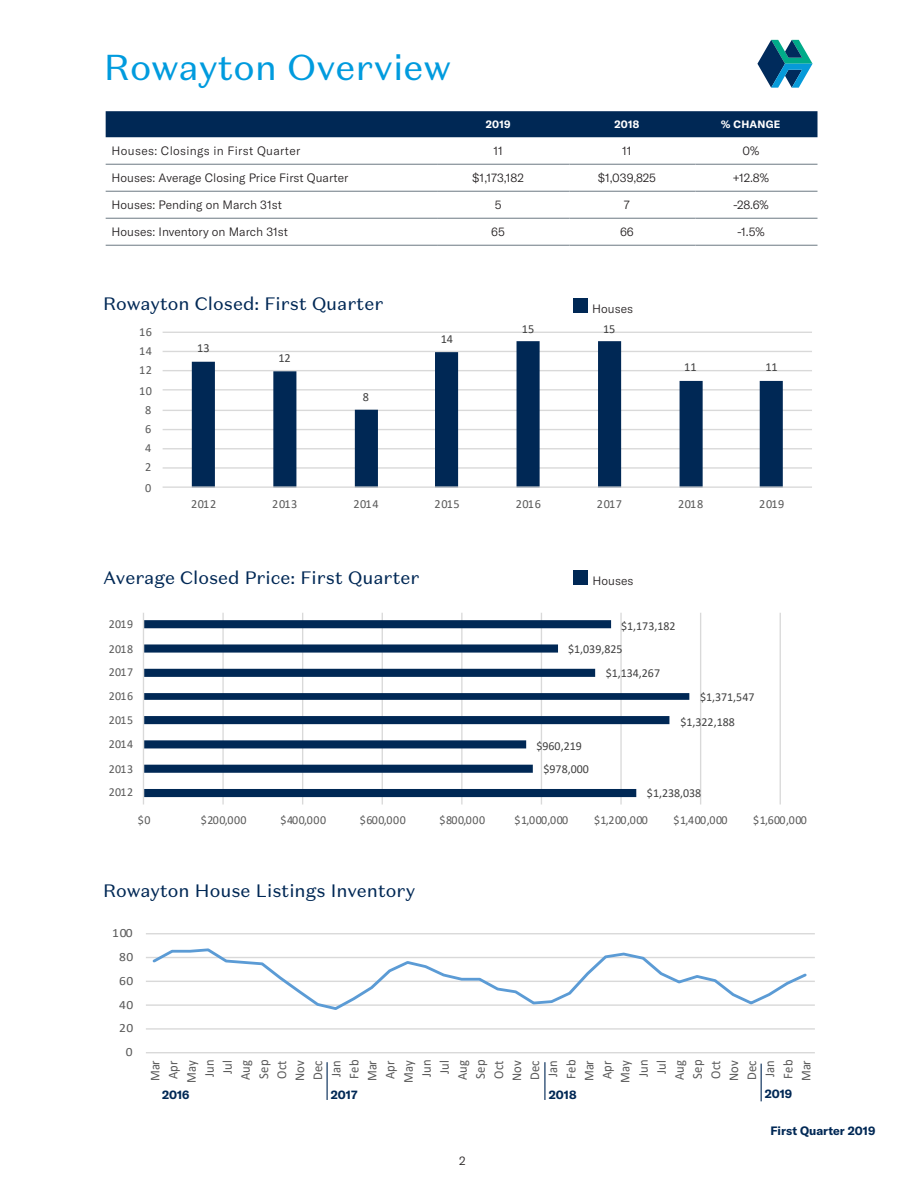
<style>
.page{position:relative;width:918px;height:1188px;background:#fff}
.page>*{position:absolute;margin:0;border:0;box-sizing:border-box;transform-origin:0 0}
.t1{font:36px "Domaine Sans Text";color:#009bde}
.t2{font:18px "Domaine Sans Text";color:#002855}
.t3{font:13.5px/18.1px "Calibri";letter-spacing:.02em;color:#595959;text-align:center;scale:.93 1}
.t4{font:12.6px "Calibri";letter-spacing:.05em;color:#595959;scale:1.07 1}
.t5{font:12.3px "Calibri";letter-spacing:.05em;color:#595959}
.t6{font:12.3px "Calibri";color:#404040}
.t7{font:12.15px "Calibri";letter-spacing:.05em;color:#595959}
.t8{font:12.15px "Calibri";color:#404040}
.Table_Text_Black___L{font:300 12px "GT America";color:#231f20}
.t9{font:700 12px "GT America";color:#002855}
.Table_Text_Black___L-2{font:300 12px "GT America";letter-spacing:.025em;color:#231f20}
.Table_Text_White___B{font:700 10.5px "GT America";letter-spacing:.025em;color:#fff}
</style>
<div class="page">
<div style="left:573px;top:298px;width:14px;height:15px;background:#002855"></div>
<div style="left:573px;top:570px;width:15px;height:15px;background:#002855"></div>
<svg style="left:757px;top:40px;width:56px;height:48px"></svg>
<div style="left:106px;top:111px;width:712px;height:26px;background:#002855"></div>
<hr style="left:106px;top:164px;width:332px;height:1px;background:#7c8790">
<hr style="left:438px;top:164px;width:132px;height:1px;background:#7c8790">
<hr style="left:570px;top:164px;width:126px;height:1px;background:#7c8790">
<hr style="left:696px;top:164px;width:122px;height:1px;background:#7c8790">
<hr style="left:106px;top:191px;width:332px;height:1px;background:#7c8790">
<hr style="left:438px;top:191px;width:132px;height:1px;background:#7c8790">
<hr style="left:570px;top:191px;width:126px;height:1px;background:#7c8790">
<hr style="left:696px;top:191px;width:122px;height:1px;background:#7c8790">
<hr style="left:106px;top:218px;width:332px;height:1px;background:#7c8790">
<hr style="left:438px;top:218px;width:132px;height:1px;background:#7c8790">
<hr style="left:570px;top:218px;width:126px;height:1px;background:#7c8790">
<hr style="left:696px;top:218px;width:122px;height:1px;background:#7c8790">
<hr style="left:106px;top:245px;width:332px;height:1px;background:#7c8790">
<hr style="left:438px;top:245px;width:132px;height:1px;background:#7c8790">
<hr style="left:570px;top:245px;width:126px;height:1px;background:#7c8790">
<hr style="left:696px;top:245px;width:122px;height:1px;background:#7c8790">
<hr style="left:163px;top:467px;width:649px;height:2px;background:#d9d9d9">
<hr style="left:163px;top:448px;width:649px;height:1px;background:#d9d9d9">
<hr style="left:163px;top:429px;width:649px;height:1px;background:#d9d9d9">
<hr style="left:163px;top:410px;width:649px;height:1px;background:#d9d9d9">
<hr style="left:163px;top:389px;width:649px;height:2px;background:#d9d9d9">
<hr style="left:163px;top:370px;width:649px;height:1px;background:#d9d9d9">
<hr style="left:163px;top:351px;width:649px;height:1px;background:#d9d9d9">
<hr style="left:163px;top:332px;width:649px;height:1px;background:#d9d9d9">
<svg style="left:192px;top:341px;width:591px;height:145px"></svg>
<hr style="left:163px;top:486px;width:649px;height:2px;background:#d9d9d9">
<hr style="left:222px;top:613px;width:2px;height:192px;background:#d9d9d9">
<hr style="left:302px;top:613px;width:1px;height:192px;background:#d9d9d9">
<hr style="left:382px;top:613px;width:1px;height:192px;background:#d9d9d9">
<hr style="left:461px;top:613px;width:2px;height:192px;background:#d9d9d9">
<hr style="left:541px;top:613px;width:1px;height:192px;background:#d9d9d9">
<hr style="left:620px;top:613px;width:2px;height:192px;background:#d9d9d9">
<hr style="left:700px;top:613px;width:1px;height:192px;background:#d9d9d9">
<hr style="left:780px;top:613px;width:1px;height:192px;background:#d9d9d9">
<svg style="left:144px;top:620px;width:545px;height:177px"></svg>
<hr style="left:143px;top:613px;width:1px;height:192px;background:#d9d9d9">
<hr style="left:146px;top:1028px;width:669px;height:2px;background:#d9d9d9">
<hr style="left:146px;top:1004px;width:669px;height:2px;background:#d9d9d9">
<hr style="left:146px;top:981px;width:669px;height:1px;background:#d9d9d9">
<hr style="left:146px;top:957px;width:669px;height:1px;background:#d9d9d9">
<hr style="left:146px;top:933px;width:669px;height:1px;background:#d9d9d9">
<hr style="left:146px;top:1052px;width:669px;height:1px;background:#d9d9d9">
<svg style="left:150px;top:948px;width:659px;height:62px"></svg>
<hr style="left:327px;top:1062px;width:1px;height:38px;background:#002855">
<hr style="left:544px;top:1062px;width:1px;height:38px;background:#002855">
<hr style="left:761px;top:1064px;width:1px;height:37px;background:#002855">
<p class="t1" style="left:104px;top:45px;width:349px">Rowayton Overview</p>
<p class="Table_Text_White___B" style="left:486px;top:118px;width:26px">2019</p>
<p class="Table_Text_White___B" style="left:614px;top:118px;width:26px">2018</p>
<p class="Table_Text_White___B" style="left:721px;top:118px;width:61px">% CHANGE</p>
<p class="Table_Text_Black___L-2" style="left:112px;top:144px;width:190px">Houses: Closings in First Quarter</p>
<p class="Table_Text_Black___L" style="left:493px;top:144px;width:11px">11</p>
<p class="Table_Text_Black___L" style="left:622px;top:144px;width:11px">11</p>
<p class="Table_Text_Black___L" style="left:743px;top:144px;width:18px">0%</p>
<p class="Table_Text_Black___L" style="left:112px;top:171px;width:238px">Houses: Average Closing Price First Quarter</p>
<p class="Table_Text_Black___L" style="left:472px;top:171px;width:53px">$1,173,182</p>
<p class="Table_Text_Black___L" style="left:598px;top:171px;width:60px">$1,039,825</p>
<p class="Table_Text_Black___L" style="left:733px;top:171px;width:38px">+12.8%</p>
<p class="Table_Text_Black___L" style="left:112px;top:198px;width:172px">Houses: Pending on March 31st</p>
<p class="Table_Text_Black___L" style="left:495px;top:198px;width:8px">5</p>
<p class="Table_Text_Black___L" style="left:624px;top:198px;width:7px">7</p>
<p class="Table_Text_Black___L" style="left:733px;top:198px;width:37px">-28.6%</p>
<p class="Table_Text_Black___L" style="left:112px;top:225px;width:178px">Houses: Inventory on March 31st</p>
<p class="Table_Text_Black___L" style="left:491px;top:225px;width:15px">65</p>
<p class="Table_Text_Black___L" style="left:620px;top:225px;width:15px">66</p>
<p class="Table_Text_Black___L" style="left:737px;top:225px;width:29px">-1.5%</p>
<p class="t2" style="left:103px;top:293px;width:282px">Rowayton Closed: First Quarter</p>
<p class="Table_Text_Black___L" style="left:592px;top:302px;width:42px">Houses</p>
<p class="t5" style="left:139px;top:323px;width:14px">16</p>
<p class="t5" style="left:139px;top:342px;width:14px">14</p>
<p class="t5" style="left:139px;top:361px;width:14px">12</p>
<p class="t5" style="left:139px;top:382px;width:14px">10</p>
<p class="t5" style="left:145px;top:401px;width:8px">8</p>
<p class="t5" style="left:145px;top:420px;width:8px">6</p>
<p class="t5" style="left:145px;top:440px;width:8px">4</p>
<p class="t5" style="left:145px;top:459px;width:8px">2</p>
<p class="t5" style="left:145px;top:479px;width:8px">0</p>
<p class="t6" style="left:197px;top:340px;width:14px">13</p>
<p class="t6" style="left:278px;top:349px;width:14px">12</p>
<p class="t6" style="left:363px;top:389px;width:8px">8</p>
<p class="t6" style="left:441px;top:330px;width:14px">14</p>
<p class="t6" style="left:522px;top:320px;width:14px">15</p>
<p class="t6" style="left:603px;top:320px;width:14px">15</p>
<p class="t6" style="left:684px;top:359px;width:14px">11</p>
<p class="t6" style="left:765px;top:359px;width:14px">11</p>
<p class="t5" style="left:191px;top:496px;width:27px">2012</p>
<p class="t5" style="left:272px;top:496px;width:27px">2013</p>
<p class="t5" style="left:353px;top:496px;width:27px">2014</p>
<p class="t5" style="left:435px;top:496px;width:27px">2015</p>
<p class="t5" style="left:516px;top:496px;width:27px">2016</p>
<p class="t5" style="left:597px;top:496px;width:27px">2017</p>
<p class="t5" style="left:678px;top:496px;width:27px">2018</p>
<p class="t5" style="left:759px;top:496px;width:27px">2019</p>
<p class="t2" style="left:103px;top:566px;width:318px">Average Closed Price: First Quarter</p>
<p class="Table_Text_Black___L" style="left:593px;top:574px;width:42px">Houses</p>
<p class="t7" style="left:109px;top:616px;width:26px">2019</p>
<p class="t8" style="left:621px;top:617px;width:56px">$1,173,182</p>
<p class="t7" style="left:109px;top:640px;width:26px">2018</p>
<p class="t8" style="left:568px;top:640px;width:56px">$1,039,825</p>
<p class="t7" style="left:109px;top:663px;width:26px">2017</p>
<p class="t8" style="left:606px;top:664px;width:56px">$1,134,267</p>
<p class="t7" style="left:109px;top:687px;width:26px">2016</p>
<p class="t8" style="left:700px;top:689px;width:56px">$1,371,547</p>
<p class="t7" style="left:109px;top:712px;width:26px">2015</p>
<p class="t8" style="left:680px;top:713px;width:56px">$1,322,188</p>
<p class="t7" style="left:109px;top:736px;width:26px">2014</p>
<p class="t8" style="left:536px;top:737px;width:47px">$960,219</p>
<p class="t7" style="left:109px;top:760px;width:26px">2013</p>
<p class="t8" style="left:544px;top:760px;width:47px">$978,000</p>
<p class="t7" style="left:109px;top:783px;width:26px">2012</p>
<p class="t8" style="left:647px;top:785px;width:56px">$1,238,038</p>
<p class="t7" style="left:138px;top:812px;width:14px">$0</p>
<p class="t7" style="left:201px;top:812px;width:47px">$200,000</p>
<p class="t7" style="left:280px;top:812px;width:47px">$400,000</p>
<p class="t7" style="left:360px;top:812px;width:47px">$600,000</p>
<p class="t7" style="left:439px;top:812px;width:47px">$800,000</p>
<p class="t7" style="left:514px;top:812px;width:55px">$1,000,000</p>
<p class="t7" style="left:594px;top:812px;width:55px">$1,200,000</p>
<p class="t7" style="left:674px;top:812px;width:55px">$1,400,000</p>
<p class="t7" style="left:753px;top:812px;width:55px">$1,600,000</p>
<p class="t2" style="left:103px;top:880px;width:314px">Rowayton House Listings Inventory</p>
<p class="t4" style="left:112px;top:924px;width:21px">100</p>
<p class="t4" style="left:119px;top:948px;width:15px">80</p>
<p class="t4" style="left:119px;top:972px;width:15px">60</p>
<p class="t4" style="left:119px;top:996px;width:15px">40</p>
<p class="t4" style="left:119px;top:1019px;width:15px">20</p>
<p class="t4" style="left:126px;top:1043px;width:8px">0</p>
<p class="t3" style="left:146px;top:1083px;width:27px;rotate:-90deg">Mar<br>Apr<br>May<br>Jun<br>Jul<br>Aug<br>Sep<br>Oct<br>Nov<br>Dec<br>Jan<br>Feb<br>Mar<br>Apr<br>May<br>Jun<br>Jul<br>Aug<br>Sep<br>Oct<br>Nov<br>Dec<br>Jan<br>Feb<br>Mar<br>Apr<br>May<br>Jun<br>Jul<br>Aug<br>Sep<br>Oct<br>Nov<br>Dec<br>Jan<br>Feb<br>Mar</p>
<p class="t9" style="left:162px;top:1087px;width:29px">2016</p>
<p class="t9" style="left:331px;top:1087px;width:28px">2017</p>
<p class="t9" style="left:549px;top:1087px;width:29px">2018</p>
<p class="t9" style="left:765px;top:1086px;width:29px">2019</p>
<p class="Table_Text_Black___L" style="left:459px;top:1154px;width:8px">2</p>
<p class="t9" style="left:771px;top:1123px;width:106px">First Quarter 2019</p>
</div>
